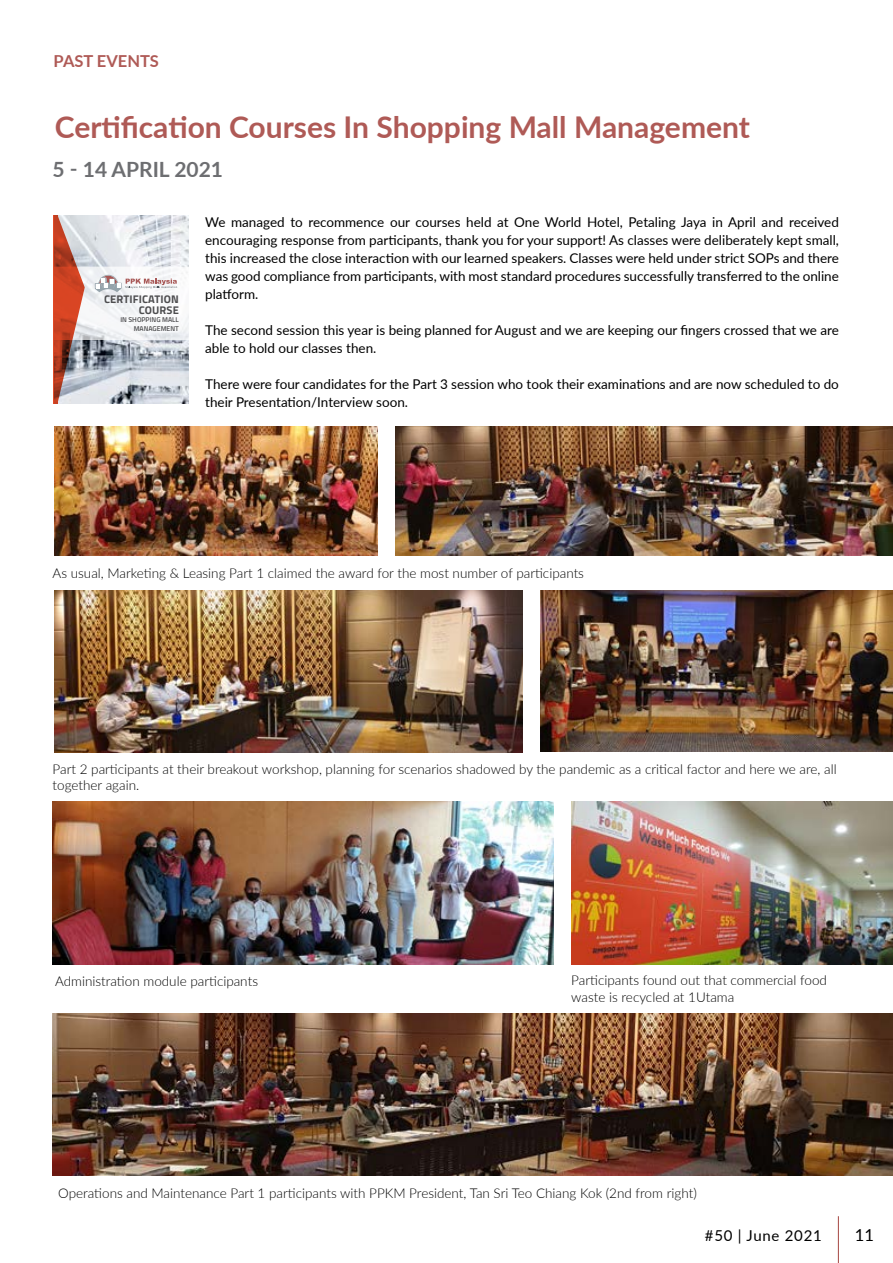
<style>
.page{position:relative;width:893px;height:1263px;background:#fff}
.page>*{position:absolute;margin:0;border:0;box-sizing:border-box;transform-origin:0 0}
.t1{font:700 30px "Lato";color:#af5a56}
.t2{font:700 21px "Lato";color:#6d6e71}
.t3{font:700 16.5px "Lato";color:#af5a56}
.t4{font:16.5px "Lato";color:#000}
.t5{font:15px "Lato";letter-spacing:.05em;color:#000}
.t6{font:13.5px/18px "Lato";color:#000}
.t7{font:300 13.5px/16.5px "Lato";color:#000}
.t8{font:700 11.1px/11.1px "Titillium";letter-spacing:.01em;color:#4d4d4f;text-align:right}
.t9{font:600 6.9px/8.4px "Titillium";color:#4d4d4f;text-align:right}
</style>
<div class="page">
<hr style="left:838px;top:1216px;width:1px;height:47px;background:#af5a56">
<svg style="left:54px;top:216px;width:135px;height:188px"></svg>
<img style="left:53px;top:801px;width:501px;height:163px">
<img style="left:395px;top:426px;width:498px;height:130px">
<img style="left:54px;top:426px;width:324px;height:130px">
<img style="left:540px;top:590px;width:353px;height:161px">
<img style="left:55px;top:590px;width:468px;height:162px">
<img style="left:53px;top:1013px;width:840px;height:163px">
<img style="left:571px;top:802px;width:322px;height:162px">
<p class="t3" style="left:54px;top:49px;width:107px">PAST EVENTS</p>
<h1 class="t1" style="left:55px;top:105px;width:697px">Certification Courses In Shopping Mall Management</h1>
<h2 class="t2" style="left:53px;top:154px;width:172px">5 - 14 APRIL 2021</h2>
<p class="t6" style="left:205px;top:212px;width:635px;text-align:justify">We managed to recommence our courses held at One World Hotel, Petaling Jaya in April and received encouraging response from participants, thank you for your support! As classes were deliberately kept small, this increased the close interaction with our learned speakers. Classes were held under strict SOPs and there was good compliance from participants, with most standard procedures successfully transferred to the online platform.</p>
<p class="t6" style="left:205px;top:320px;width:635px">The second session this year is being planned for August and we are keeping our fingers crossed that we are able to hold our classes then.</p>
<p class="t6" style="left:205px;top:374px;width:635px">There were four candidates for the Part 3 session who took their examinations and are now scheduled to do their Presentation/Interview soon.</p>
<p class="t8" style="left:104px;top:293px;width:76px">CERTIFICATION<br>COURSE</p>
<p class="t9" style="left:120px;top:315px;width:60px">IN SHOPPING MALL<br>MANAGEMENT</p>
<p class="t7" style="left:53px;top:565px;width:533px">As usual, Marketing &amp; Leasing Part 1 claimed the award for the most number of participants</p>
<p class="t7" style="left:53px;top:760px;width:786px">Part 2 participants at their breakout workshop, planning for scenarios shadowed by the pandemic as a critical factor and here we are, all together again.</p>
<p class="t7" style="left:55px;top:972px;width:204px">Administration module participants</p>
<p class="t7" style="left:571px;top:971px;width:257px">Participants found out that commercial food waste is recycled at 1Utama</p>
<p class="t7" style="left:58px;top:1184px;width:640px">Operations and Maintenance Part 1 participants with PPKM President, Tan Sri Teo Chiang Kok (2nd from right)</p>
<p class="t5" style="left:705px;top:1224px;width:119px">#50 | June 2021</p>
<p class="t4" style="left:855px;top:1223px;width:21px">11</p>
</div>
